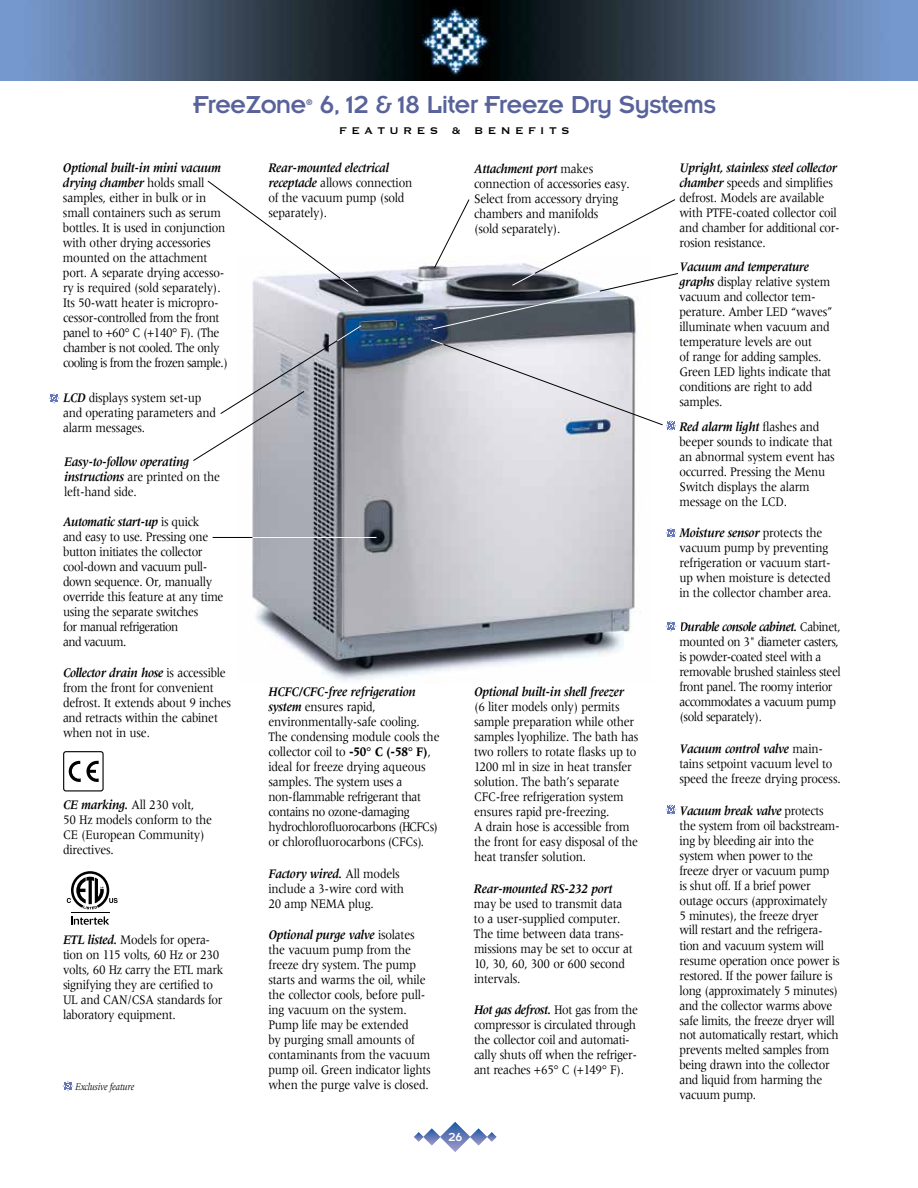
<style>
.page{position:relative;width:918px;height:1188px;background:#fff}
.page>*{position:absolute;margin:0;border:0;box-sizing:border-box;transform-origin:0 0}
.t1{font:27px "Insignia";letter-spacing:-.03em;color:#58629b}
.t2{font:13.5px/15px "Meridien";letter-spacing:-.02em;color:#000;scale:.88 1}
.t3{font:13.5px/15px "Meridien";letter-spacing:-.04em;color:#000;scale:.88 1}
.t4{font:italic 700 13.5px/15px "Meridien";letter-spacing:-.02em;color:#000;scale:.88 1}
.t5{font:12.75px "Copperplate Thirty One BC";letter-spacing:.35em;color:#000}
.t6{font:12.75px "Insignia";color:#fff}
.t7{font:italic 10.5px "Meridien";letter-spacing:-.02em;color:#000;scale:.88 1}
.t8{font:9px "Insignia";color:#58629b}
.s1{font-weight:700;font-style:italic}
.s2{font-weight:400;font-style:normal}
.s3{font-weight:700}
</style>
<div class="page">
<img style="left:252px;top:265px;width:389px;height:417px">
<img style="left:0;top:0;width:918px;height:81px">
<svg style="left:414px;top:1122px;width:83px;height:30px"></svg>
<svg style="left:49px;top:393px;width:11px;height:11px"></svg>
<svg style="left:666px;top:621px;width:11px;height:11px"></svg>
<svg style="left:666px;top:528px;width:11px;height:10px"></svg>
<svg style="left:193px;top:325px;width:170px;height:137px"></svg>
<svg style="left:207px;top:180px;width:152px;height:113px"></svg>
<svg style="left:430px;top:339px;width:247px;height:93px"></svg>
<svg style="left:432px;top:199px;width:246px;height:131px"></svg>
<svg style="left:69px;top:761px;width:30px;height:21px"></svg>
<div style="left:63px;top:751px;width:41px;height:40px;border:1px solid #000;border-radius:2px"></div>
<svg style="left:666px;top:804px;width:11px;height:11px"></svg>
<svg style="left:62px;top:1081px;width:11px;height:10px"></svg>
<hr style="left:213px;top:537px;width:163px;height:1px;background:#000">
<hr style="left:252px;top:537px;width:124px;height:1px;background:#fff">
<svg style="left:71px;top:916px;width:38px;height:9px"></svg>
<hr style="left:71px;top:912px;width:38px;height:1px;background:#000">
<svg style="left:67px;top:871px;width:51px;height:38px"></svg>
<h1 class="t1" style="left:193px;top:90px;width:115px">FreeZone</h1>
<p class="t8" style="left:306px;top:98px;width:9px">®</p>
<h1 class="t1" style="left:320px;top:90px;width:397px">6, 12 &amp; 18 Liter Freeze Dry Systems</h1>
<p class="t5" style="left:339px;top:124px;width:232px">FEATURES &amp; BENEFITS</p>
<p class="t2" style="left:63px;top:161px;width:189px"><span class="s1">Optional built-in mini vacuum drying chamber</span> holds small samples, either in bulk or in small containers such as serum bottles. It is used in conjunction with other drying accessories mounted on the attachment port. A separate drying accesso&shy;ry is required (sold separately).<br>Its 50-watt heater is micropro&shy;cessor-controlled from the front panel to +60° C (+140° F). (The chamber is not cooled. The only cooling is from the frozen sample.)</p>
<p class="t2" style="left:63px;top:391px;width:175px"><span class="s1">LCD</span> displays system set-up and operating parameters and alarm messages.</p>
<p class="t4" style="left:64px;top:454px;width:179px">Easy-to-follow operating instructions <span class="s2">are printed on the left-hand side.</span></p>
<p class="t2" style="left:63px;top:514px;width:184px"><span class="s1">Automatic start-up</span> is quick<br>and easy to use. Pressing one button initiates the collector cool-down and vacuum pull&shy;down sequence. Or, manually override this feature at any time using the separate switches<br>for manual refrigeration<br>and vacuum.</p>
<p class="t2" style="left:63px;top:666px;width:193px"><span class="s1">Collector drain hose</span> is accessible from the front for convenient defrost. It extends about 9 inches and retracts within the cabinet when not in use.</p>
<p class="t2" style="left:63px;top:797px;width:171px"><span class="s1">CE marking.</span> All 230 volt,<br>50 Hz models conform to the<br>CE (European Community) directives.</p>
<p class="t2" style="left:63px;top:932px;width:184px"><span class="s1">ETL listed.</span> Models for opera&shy;tion on 115 volts, 60 Hz or 230 volts, 60 Hz carry the ETL mark signifying they are certified to<br>UL and CAN/CSA standards for laboratory equipment.</p>
<p class="t7" style="left:75px;top:1081px;width:69px">Exclusive feature</p>
<p class="t2" style="left:268px;top:161px;width:165px"><span class="s1">Rear-mounted electrical receptacle</span> allows connection of the vacuum pump (sold separately).</p>
<p class="t2" style="left:268px;top:684px;width:196px"><span class="s1">HCFC/CFC-free refrigeration system</span> ensures rapid, environmentally-safe cooling.<br>The condensing module cools the collector coil to <span class="s3">-50° C (-58° F)</span>, ideal for freeze drying aqueous samples. The system uses a non-flammable refrigerant that contains no ozone-damaging hydrochlorofluorocarbons (HCFCs) or chlorofluorocarbons (CFCs).</p>
<p class="t2" style="left:268px;top:866px;width:156px"><span class="s1">Factory wired.</span> All models include a 3-wire cord with<br>20 amp NEMA plug.</p>
<p class="t2" style="left:268px;top:928px;width:186px"><span class="s1">Optional purge valve</span> isolates the vacuum pump from the freeze dry system. The pump starts and warms the oil, while the collector cools, before pull&shy;ing vacuum on the system.<br>Pump life may be extended<br>by purging small amounts of contaminants from the vacuum pump oil. Green indicator lights when the purge valve is closed.</p>
<p class="t2" style="left:474px;top:161px;width:179px"><span class="s1">Attachment port</span> makes connection of accessories easy.<br>Select from accessory drying chambers and manifolds<br>(sold separately).</p>
<p class="t2" style="left:680px;top:161px;width:184px"><span class="s1">Upright, stainless steel collector chamber</span> speeds and simplifies defrost. Models are available with PTFE-coated collector coil and chamber for additional cor&shy;rosion resistance.</p>
<p class="t2" style="left:680px;top:260px;width:175px"><span class="s1">Vacuum and temperature graphs</span> display relative system vacuum and collector tem&shy;perature. Amber LED “waves” illuminate when vacuum and temperature levels are out<br>of range for adding samples.<br>Green LED lights indicate that conditions are right to add samples.</p>
<p class="t2" style="left:680px;top:419px;width:178px"><span class="s1">Red alarm light</span> flashes and beeper sounds to indicate that an abnormal system event has occurred. Pressing the Menu<br>Switch displays the alarm message on the LCD.</p>
<p class="t4" style="left:474px;top:684px;width:172px">Optional built-in shell freezer</p>
<p class="t2" style="left:474px;top:699px;width:188px">(6 liter models only) permits sample preparation while other samples lyophilize. The bath has two rollers to rotate flasks up to<br>1200 ml in size in heat transfer solution. The bath’s separate<br>CFC-free refrigeration system ensures rapid pre-freezing.<br>A drain hose is accessible from the front for easy disposal of the heat transfer solution.</p>
<p class="t4" style="left:474px;top:881px;width:159px">Rear-mounted RS-232 port</p>
<p class="t2" style="left:474px;top:896px;width:182px">may be used to transmit data to a user-supplied computer.<br>The time between data trans&shy;missions may be set to occur at<br>10, 30, 60, 300 or 600 second intervals.</p>
<p class="t2" style="left:474px;top:1002px;width:188px"><span class="s1">Hot gas defrost.</span> Hot gas from the compressor is circulated through the collector coil and automati&shy;cally shuts off when the refriger&shy;ant reaches +65° C (+149° F).</p>
<p class="t2" style="left:680px;top:526px;width:174px"><span class="s1">Moisture sensor</span> protects the vacuum pump by preventing refrigeration or vacuum start&shy;up when moisture is detected in the collector chamber area.</p>
<p class="t3" style="left:680px;top:619px;width:185px"><span class="s1">Durable console cabinet.</span> Cabinet, mounted on 3" diameter casters, is powder-coated steel with a removable brushed stainless steel front panel. The roomy interior accommodates a vacuum pump (sold separately).</p>
<p class="t2" style="left:680px;top:741px;width:185px"><span class="s1">Vacuum control valve</span> main&shy;tains setpoint vacuum level to speed the freeze drying process.</p>
<p class="t2" style="left:680px;top:803px;width:184px"><span class="s1">Vacuum break valve</span> protects the system from oil backstream&shy;ing by bleeding air into the system when power to the freeze dryer or vacuum pump is shut off. If a brief power outage occurs (approximately<br>5 minutes), the freeze dryer will restart and the refrigera&shy;tion and vacuum system will resume operation once power is restored. If the power failure is long (approximately 5 minutes) and the collector warms above safe limits, the freeze dryer will not automatically restart, which prevents melted samples from being drawn into the collector and liquid from harming the vacuum pump.</p>
<p class="t6" style="left:449px;top:1130px;width:15px">26</p>
</div>
